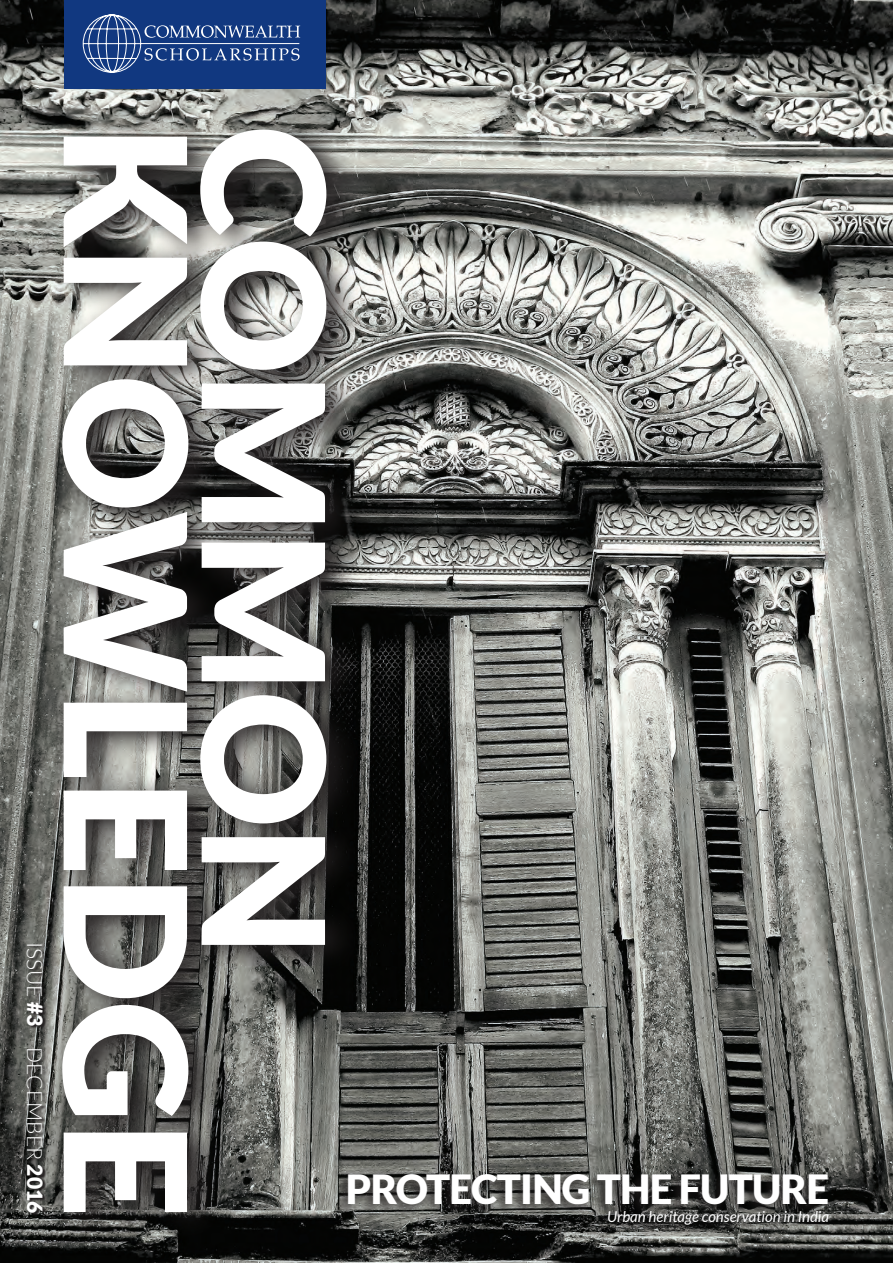
<style>
.page{position:relative;width:893px;height:1263px;background:#fff}
.page>*{position:absolute;margin:0;border:0;box-sizing:border-box;transform-origin:0 0}
.t1{font:900 169.35px "Lato";color:#fff}
.Small_Headline{font:900 40.2px "Lato";letter-spacing:-.02em;color:#fff}
.t2{font:300 21px "Lato";color:#fff}
.Byline{font:italic 15px "Lato";color:#fff}
.s1{font-weight:900}
</style>
<div class="page">
<img style="left:0;top:0;width:893px;height:1263px">
<div style="left:336px;top:1170px;width:496px;height:66px;background:#231f20;opacity:.75"></div>
<svg style="left:51px;top:112px;width:311px;height:1129px;background:#565553"></svg>
<div style="left:65px;top:0;width:261px;height:89px;background:#113880"></div>
<svg style="left:83px;top:14px;width:217px;height:59px"></svg>
<svg style="left:27px;top:945px;width:19px;height:271px;background:#4c4d4a"></svg>
<p class="t2" style="left:46px;top:942px;width:273px;rotate:90deg">ISSUE <span class="s1">#3</span> DECEMBER <span class="s1">2016</span></p>
<p class="t1" style="left:225px;top:127px;width:1093px;rotate:90deg">KNOWLEDGE</p>
<p class="t1" style="left:363px;top:127px;width:830px;rotate:90deg">COMMON</p>
<p class="Small_Headline" style="left:346px;top:1165px;width:485px">PROTECTING THE FUTURE</p>
<p class="Byline" style="left:607px;top:1208px;width:224px">Urban heritage conservation in India</p>
</div>
